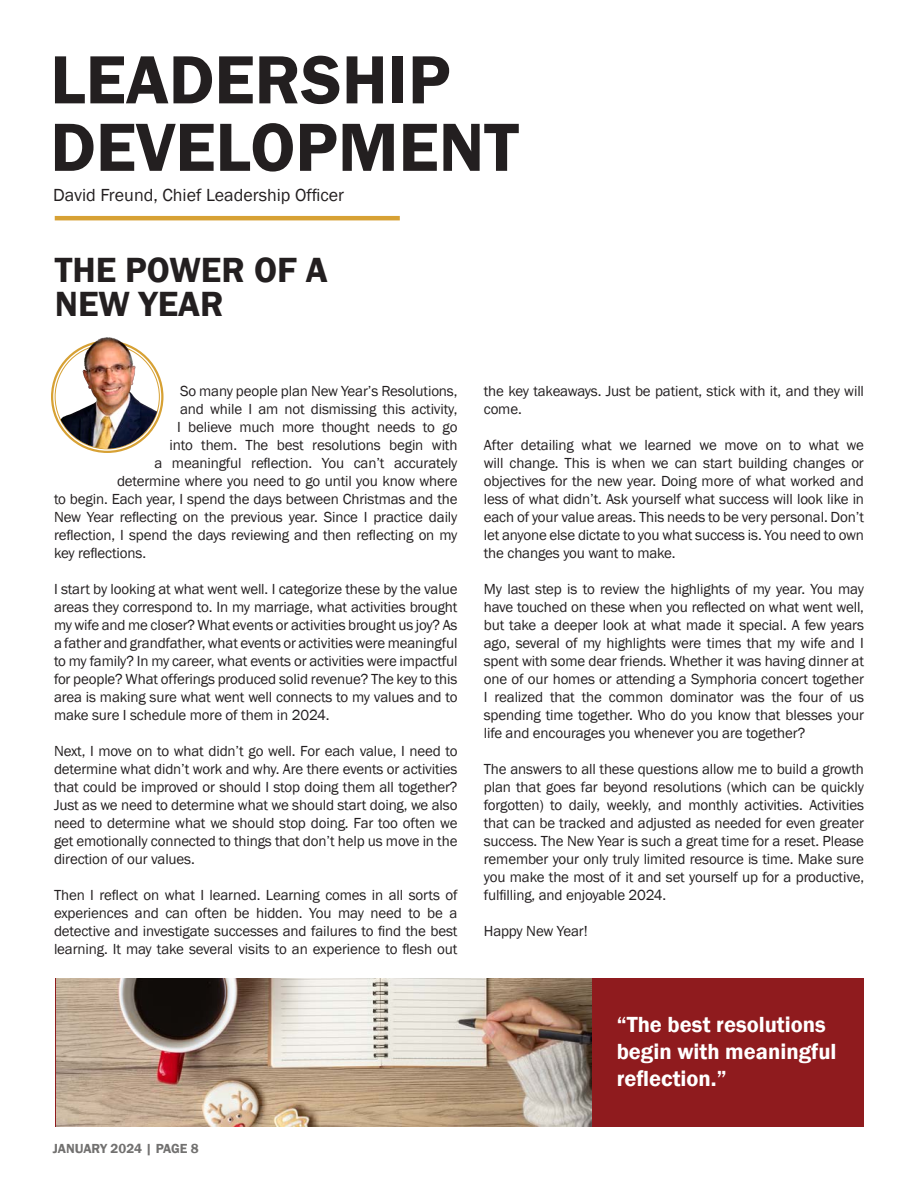
<style>
.page{position:relative;width:918px;height:1188px;background:#fff}
.page>*{position:absolute;margin:0;border:0;box-sizing:border-box;transform-origin:0 0}
.t1{font:600 70.5px "Franklin Gothic";color:#231f20}
.t2{font:600 36px/34.5px "Franklin Gothic";color:#231f20}
.t3{font:600 22.5px/27px "Franklin Gothic";color:#fff}
.t4{font:18px "Franklin Gothic";color:#231f20}
.t5{font:15px/18px "Franklin Gothic";letter-spacing:-.01em;color:#231f20;text-align:justify}
.t6{font:600 13.5px "Franklin Gothic";letter-spacing:-.005em;color:#727170}
</style>
<div class="page">
<hr style="left:55px;top:216px;width:345px;height:4px;background:#d7a134">
<img style="left:60px;top:337px;width:100px;height:112px">
<div style="left:56px;top:978px;width:808px;height:149px;background:#8f1b1e"></div>
<img style="left:56px;top:978px;width:535px;height:148px">
<p class="t1" style="left:50px;top:36px;width:402px">LEADERSHIP</p>
<p class="t1" style="left:50px;top:104px;width:470px">DEVELOPMENT</p>
<p class="t4" style="left:53px;top:184px;width:292px">David Freund, Chief Leadership Officer</p>
<p class="t2" style="left:55px;top:253px;width:275px">THE POWER OF A<br>NEW YEAR</p>
<p class="t5" style="left:180px;top:382px;width:279px">So many people plan New Year’s Resolutions,</p>
<p class="t5" style="left:180px;top:400px;width:279px">and while I am not dismissing this activity,</p>
<p class="t5" style="left:177px;top:418px;width:282px">I believe much more thought needs to go</p>
<p class="t5" style="left:170px;top:436px;width:290px">into them. The best resolutions begin with</p>
<p class="t5" style="left:154px;top:454px;width:305px">a meaningful reflection. You can’t accurately</p>
<p class="t5" style="left:117px;top:472px;width:342px">determine where you need to go until you know where</p>
<p class="t5" style="left:54px;top:490px;width:405px">to begin. Each year, I spend the days between Christmas and the</p>
<p class="t5" style="left:54px;top:508px;width:405px">New Year reflecting on the previous year. Since I practice daily</p>
<p class="t5" style="left:54px;top:526px;width:405px">reflection, I spend the days reviewing and then reflecting on my</p>
<p class="t5" style="left:54px;top:544px;width:94px">key reflections.</p>
<p class="t5" style="left:54px;top:580px;width:405px">I start by looking at what went well. I categorize these by the value areas they correspond to. In my marriage, what activities brought my wife and me closer? What events or activities brought us joy? As a father and grandfather, what events or activities were meaningful to my family? In my career, what events or activities were impactful for people? What offerings produced solid revenue? The key to this area is making sure what went well connects to my values and to make sure I schedule more of them in 2024.</p>
<p class="t5" style="left:54px;top:742px;width:405px">Next, I move on to what didn’t go well. For each value, I need to determine what didn’t work and why. Are there events or activities that could be improved or should I stop doing them all together?<br>Just as we need to determine what we should start doing, we also need to determine what we should stop doing. Far too often we get emotionally connected to things that don’t help us move in the direction of our values.</p>
<p class="t5" style="left:54px;top:886px;width:405px">Then I reflect on what I learned. Learning comes in all sorts of experiences and can often be hidden. You may need to be a detective and investigate successes and failures to find the best learning. It may take several visits to an experience to flesh out</p>
<p class="t6" style="left:53px;top:1140px;width:147px">JANUARY 2024 | PAGE 8</p>
<p class="t5" style="left:484px;top:382px;width:382px">the key takeaways. Just be patient, stick with it, and they will come.</p>
<p class="t5" style="left:484px;top:436px;width:382px">After detailing what we learned we move on to what we will change. This is when we can start building changes or objectives for the new year. Doing more of what worked and less of what didn’t. Ask yourself what success will look like in each of your value areas. This needs to be very personal. Don’t let anyone else dictate to you what success is. You need to own the changes you want to make.</p>
<p class="t5" style="left:484px;top:580px;width:382px">My last step is to review the highlights of my year. You may have touched on these when you reflected on what went well, but take a deeper look at what made it special. A few years ago, several of my highlights were times that my wife and I spent with some dear friends. Whether it was having dinner at one of our homes or attending a Symphoria concert together I realized that the common dominator was the four of us spending time together. Who do you know that blesses your life and encourages you whenever you are together?</p>
<p class="t5" style="left:484px;top:760px;width:382px">The answers to all these questions allow me to build a growth plan that goes far beyond resolutions (which can be quickly forgotten) to daily, weekly, and monthly activities. Activities that can be tracked and adjusted as needed for even greater success. The New Year is such a great time for a reset. Please remember your only truly limited resource is time. Make sure you make the most of it and set yourself up for a productive, fulfilling, and enjoyable 2024.</p>
<p class="t5" style="left:484px;top:922px;width:105px">Happy New Year!</p>
<p class="t3" style="left:617px;top:1011px;width:221px">“The best resolutions begin with meaningful reflection.”</p>
</div>
